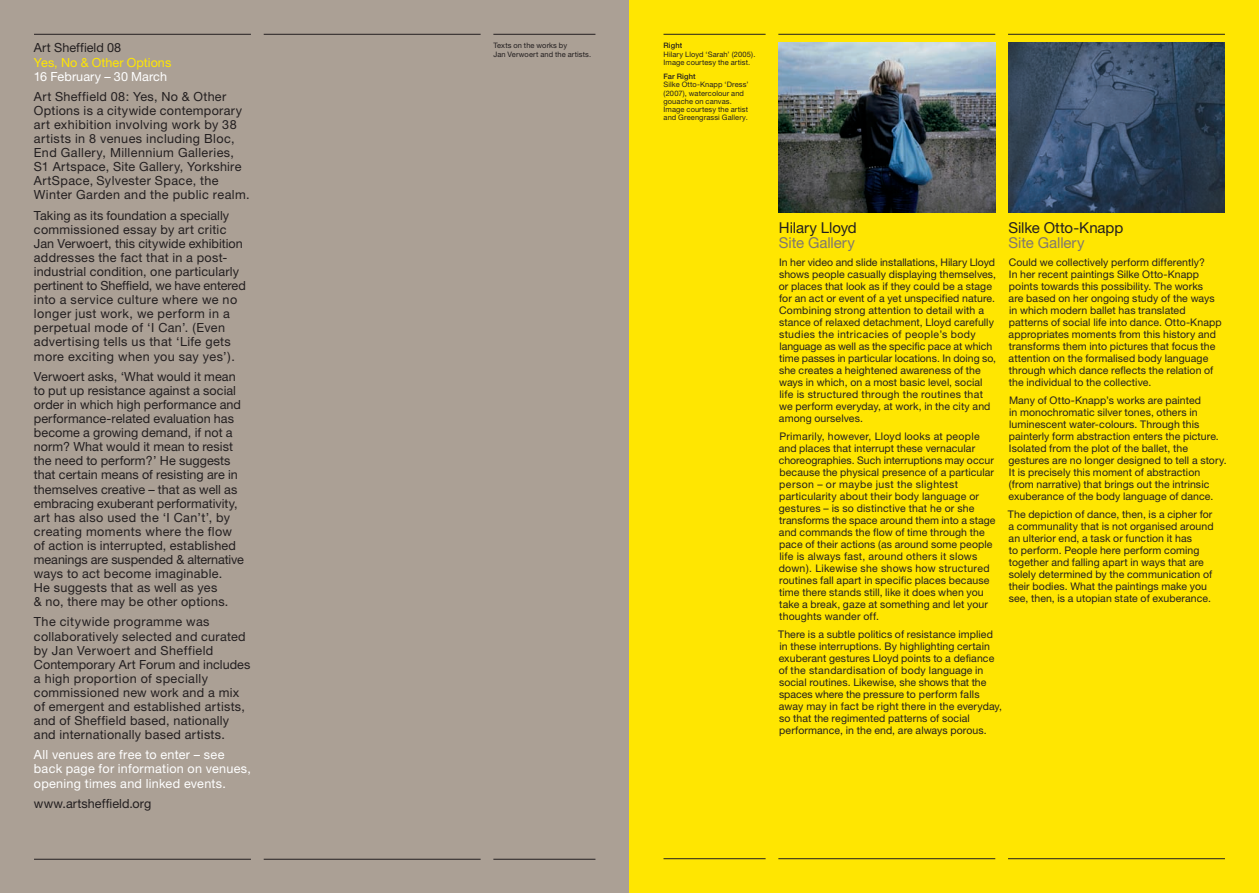
<style>
.page{position:relative;width:1259px;height:893px;background:#fff}
.page>*{position:absolute;margin:0;border:0;box-sizing:border-box;transform-origin:0 0}
.t1{font:15px "Helvetica Neue";letter-spacing:-.005em;color:#231f20}
.t2{font:15px "Helvetica Neue";letter-spacing:-.005em;color:#81786f}
.t3{font:12.6px/14.1px "Helvetica Neue";letter-spacing:.02em;color:#231f20}
.t4{font:12.6px/14.1px "Helvetica Neue";letter-spacing:.02em;color:#fff}
.t5{font:12.6px "Helvetica Neue";color:#ffe601}
.t6{font:10.5px/12px "Helvetica Neue";letter-spacing:.01em;color:#231f20}
.t7{font:7.5px/8.2px "Helvetica Neue";letter-spacing:.015em;color:#231f20}
.t8{font:500 7.5px "Helvetica Neue";letter-spacing:.015em;color:#231f20}
</style>
<div class="page">
<div style="left:0;top:0;width:629px;height:893px;background:#aba095"></div>
<div style="left:629px;top:0;width:630px;height:893px;background:#ffe601"></div>
<hr style="left:663px;top:34px;width:102px;height:1px;background:#231f20">
<hr style="left:663px;top:858px;width:102px;height:1px;background:#231f20">
<img style="left:778px;top:43px;width:217px;height:170px">
<hr style="left:778px;top:34px;width:217px;height:1px;background:#231f20">
<hr style="left:1008px;top:34px;width:217px;height:1px;background:#231f20">
<img style="left:1008px;top:43px;width:217px;height:170px">
<hr style="left:778px;top:858px;width:217px;height:1px;background:#231f20">
<hr style="left:1008px;top:858px;width:217px;height:1px;background:#231f20">
<hr style="left:493px;top:34px;width:102px;height:1px;background:#231f20">
<hr style="left:34px;top:34px;width:217px;height:1px;background:#231f20">
<hr style="left:264px;top:34px;width:216px;height:1px;background:#231f20">
<hr style="left:493px;top:859px;width:102px;height:1px;background:#231f20">
<hr style="left:34px;top:859px;width:217px;height:1px;background:#231f20">
<hr style="left:264px;top:859px;width:216px;height:1px;background:#231f20">
<p class="t3" style="left:34px;top:41px;width:89px">Art Sheffield 08</p>
<p class="t5" style="left:34px;top:55px;width:139px">Yes, No &amp; Other Options</p>
<p class="t4" style="left:34px;top:69px;width:135px">16 February – 30 March</p>
<p class="t3" style="left:34px;top:89px;width:217px">Art Sheffield 08: Yes, No &amp; Other Options is a citywide contemporary art exhibition involving work by 38 artists in 8 venues including Bloc, End Gallery, Millennium Galleries, S1 Artspace, Site Gallery, Yorkshire ArtSpace, Sylvester Space, the Winter Garden and the public realm.</p>
<p class="t3" style="left:34px;top:208px;width:213px">Taking as its foundation a specially commissioned essay by art critic Jan Verwoert, this citywide exhibition addresses the fact that in a post&shy;industrial condition, one particularly pertinent to Sheffield, we have entered into a service culture where we no longer just work, we perform in a perpetual mode of ‘I Can’. (Even advertising tells us that ‘Life gets more exciting when you say yes’).</p>
<p class="t3" style="left:34px;top:369px;width:212px">Verwoert asks, ‘What would it mean to put up resistance against a social order in which high performance and performance-related evaluation has become a growing demand, if not a norm? What would it mean to resist the need to perform?’ He suggests that certain means of resisting are in themselves creative – that as well as embracing exuberant performativity, art has also used the ‘I Can’t’, by creating moments where the flow of action is interrupted, established meanings are suspended &amp; alternative ways to act become imaginable.<br>He suggests that as well as yes<br>&amp; no, there may be other options.</p>
<p class="t3" style="left:34px;top:615px;width:218px">The citywide programme was collaboratively selected and curated by Jan Verwoert and Sheffield Contemporary Art Forum and includes a high proportion of specially commissioned new work and a mix of emergent and established artists, and of Sheffield based, nationally and internationally based artists.</p>
<p class="t4" style="left:34px;top:748px;width:218px">All venues are free to enter – see back page for information on venues, opening times and linked events.</p>
<p class="t3" style="left:34px;top:796px;width:119px">www.artsheffield.org</p>
<p class="t7" style="left:493px;top:42px;width:99px">Texts on the works by<br>Jan Verwoert and the artists.</p>
<p class="t8" style="left:663px;top:41px;width:20px">Right</p>
<p class="t7" style="left:663px;top:50px;width:94px">Hilary Lloyd ‘Sarah’ (2005).<br>Image courtesy the artist.</p>
<p class="t8" style="left:663px;top:72px;width:34px">Far Right</p>
<p class="t7" style="left:663px;top:80px;width:87px">Silke Otto-Knapp ‘Dress’ (2007), watercolour and gouache on canvas.<br>Image courtesy the artist and Greengrassi Gallery.</p>
<h1 class="t1" style="left:1008px;top:219px;width:116px">Silke Otto-Knapp</h1>
<h1 class="t2" style="left:1008px;top:234px;width:78px">Site Gallery</h1>
<p class="t6" style="left:1008px;top:256px;width:214px">Could we collectively perform differently?<br>In her recent paintings Silke Otto-Knapp points towards this possibility. The works<br>are based on her ongoing study of the ways in which modern ballet has translated patterns of social life into dance. Otto-Knapp appropriates moments from this history and transforms them into pictures that focus the attention on the formalised body language through which dance reflects the relation of the individual to the collective.</p>
<p class="t6" style="left:1008px;top:394px;width:220px">Many of Otto-Knapp’s works are painted<br>in monochromatic silver tones, others in luminescent water-colours. Through this painterly form abstraction enters the picture.<br>Isolated from the plot of the ballet, the gestures are no longer designed to tell a story.<br>It is precisely this moment of abstraction (from narrative) that brings out the intrinsic exuberance of the body language of dance.</p>
<p class="t6" style="left:1008px;top:508px;width:207px">The depiction of dance, then, is a cipher for a communality that is not organised around an ulterior end, a task or function it has<br>to perform. People here perform coming together and falling apart in ways that are solely determined by the communication of their bodies. What the paintings make you see, then, is a utopian state of exuberance.</p>
<h1 class="t1" style="left:779px;top:219px;width:79px">Hilary Lloyd</h1>
<h1 class="t2" style="left:779px;top:234px;width:78px">Site Gallery</h1>
<p class="t6" style="left:778px;top:256px;width:219px">In her video and slide installations, Hilary Lloyd shows people casually displaying themselves, or places that look as if they could be a stage for an act or event of a yet unspecified nature.<br>Combining strong attention to detail with a stance of relaxed detachment, Lloyd carefully studies the intricacies of people’s body language as well as the specific pace at which time passes in particular locations. In doing so, she creates a heightened awareness of the ways in which, on a most basic level, social life is structured through the routines that we perform everyday, at work, in the city and among ourselves.</p>
<p class="t6" style="left:778px;top:430px;width:218px">Primarily, however, Lloyd looks at people and places that interrupt these vernacular choreographies. Such interruptions may occur because the physical presence of a particular person – or maybe just the slightest particularity about their body language or gestures – is so distinctive that he or she transforms the space around them into a stage and commands the flow of time through the pace of their actions (as around some people life is always fast, around others it slows down). Likewise she shows how structured routines fall apart in specific places because time there stands still, like it does when you take a break, gaze at something and let your thoughts wander off.</p>
<p class="t6" style="left:778px;top:628px;width:225px">There is a subtle politics of resistance implied in these interruptions. By highlighting certain exuberant gestures Lloyd points to a defiance of the standardisation of body language in social routines. Likewise, she shows that the spaces where the pressure to perform falls away may in fact be right there in the everyday, so that the regimented patterns of social performance, in the end, are always porous.</p>
</div>
